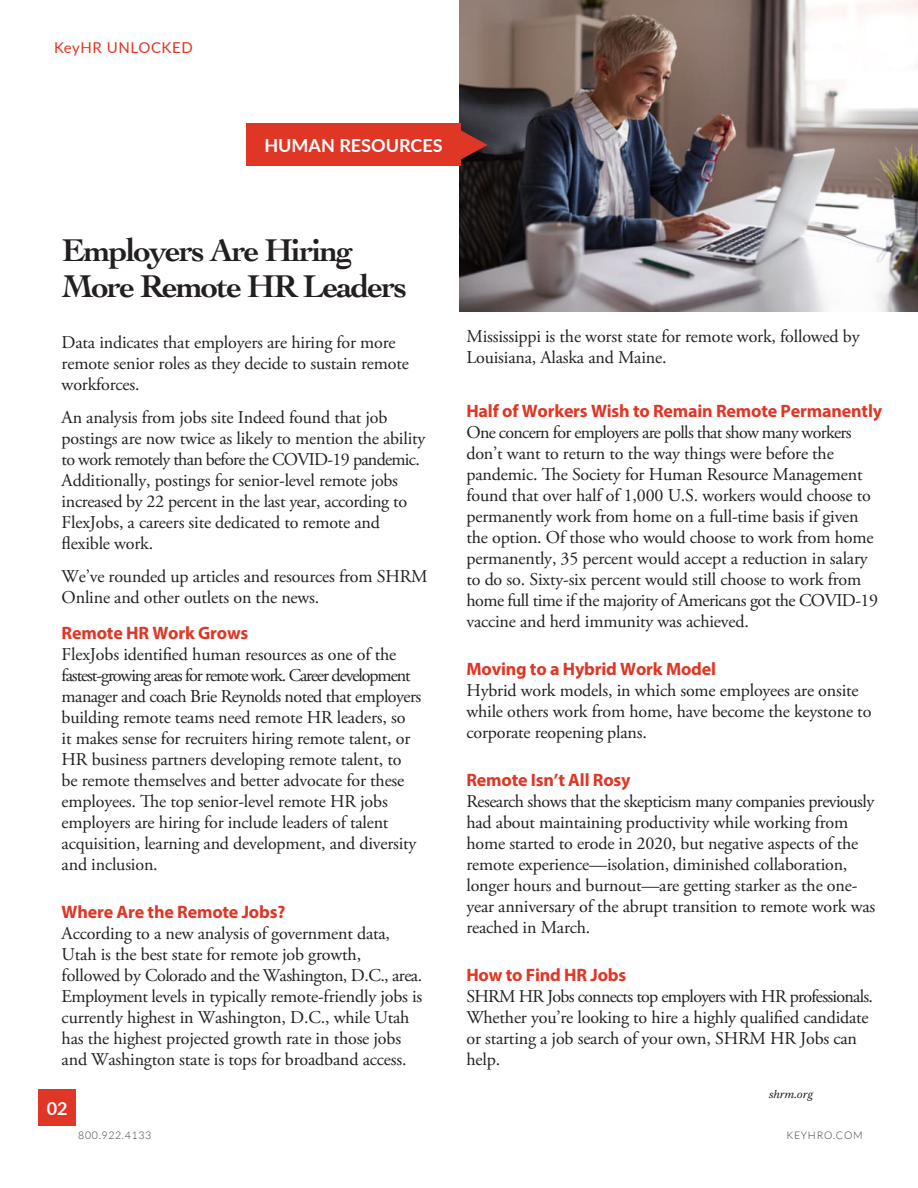
<style>
.page{position:relative;width:918px;height:1188px;background:#fff}
.page>*{position:absolute;margin:0;border:0;box-sizing:border-box;transform-origin:0 0}
.t1{font:700 33px "Cochin";letter-spacing:-.05em;color:#231f20}
.t2{font:18px/21px "Adobe Garamond Pro";letter-spacing:-.01em;color:#231f20}
.t3{font:700 18px "Myriad Pro";letter-spacing:-.01em;color:#df3625}
.t4{font:700 18px "Lato";color:#fff}
.Title_2{font:15px "Lato";letter-spacing:.04em;color:#df3625}
.Newsletter{font:12px "Kepl MM It 385 575 8";color:#231f20}
.t5{font:300 10.5px "Lato";letter-spacing:.07em;color:#3e3e3f}
</style>
<div class="page">
<img style="left:460px;top:0;width:458px;height:311px">
<svg style="left:461px;top:129px;width:27px;height:32px"></svg>
<div style="left:247px;top:123px;width:214px;height:43px;background:#df3625"></div>
<div style="left:38px;top:1090px;width:38px;height:36px;background:#df3625"></div>
<p class="Title_2" style="left:54px;top:36px;width:140px">KeyHR UNLOCKED</p>
<p class="t4" style="left:264px;top:132px;width:180px">HUMAN RESOURCES</p>
<p class="t1" style="left:62px;top:228px;width:292px">Employers Are Hiring</p>
<p class="t1" style="left:62px;top:264px;width:346px">More Remote HR Leaders</p>
<p class="t2" style="left:62px;top:333px;width:349px">Data indicates that employers are hiring for more remote senior roles as they decide to sustain remote workforces.</p>
<p class="t2" style="left:62px;top:408px;width:365px">An analysis from jobs site Indeed found that job postings are now twice as likely to mention the ability to work remotely than before the COVID-19 pandemic.<br>Additionally, postings for senior-level remote jobs increased by 22 percent in the last year, according to FlexJobs, a careers site dedicated to remote and flexible work.</p>
<p class="t2" style="left:62px;top:567px;width:367px">We’ve rounded up articles and resources from SHRM<br>Online and other outlets on the news.</p>
<p class="t3" style="left:62px;top:621px;width:188px">Remote HR Work Grows</p>
<p class="t2" style="left:62px;top:645px;width:361px">FlexJobs identified human resources as one of the fastest-growing areas for remote work. Career development manager and coach Brie Reynolds noted that employers building remote teams need remote HR leaders, so<br>it makes sense for recruiters hiring remote talent, or HR business partners developing remote talent, to be remote themselves and better advocate for these employees. The top senior-level remote HR jobs employers are hiring for include leaders of talent acquisition, learning and development, and diversity and inclusion.</p>
<p class="t3" style="left:62px;top:900px;width:225px">Where Are the Remote Jobs?</p>
<p class="t2" style="left:62px;top:924px;width:362px">According to a new analysis of government data, Utah is the best state for remote job growth, followed by Colorado and the Washington, D.C., area.<br>Employment levels in typically remote-friendly jobs is currently highest in Washington, D.C., while Utah has the highest projected growth rate in those jobs and Washington state is tops for broadband access.</p>
<p class="t4" style="left:47px;top:1095px;width:22px">02</p>
<p class="t2" style="left:466px;top:327px;width:395px">Mississippi is the worst state for remote work, followed by<br>Louisiana, Alaska and Maine.</p>
<p class="t3" style="left:466px;top:400px;width:417px">Half of Workers Wish to Remain Remote Permanently</p>
<p class="t2" style="left:466px;top:423px;width:413px">One concern for employers are polls that show many workers don’t want to return to the way things were before the pandemic. The Society for Human Resource Management found that over half of 1,000 U.S. workers would choose to permanently work from home on a full-time basis if given the option. Of those who would choose to work from home permanently, 35 percent would accept a reduction in salary to do so. Sixty-six percent would still choose to work from home full time if the majority of Americans got the COVID-19 vaccine and herd immunity was achieved.</p>
<p class="t3" style="left:466px;top:658px;width:251px">Moving to a Hybrid Work Model</p>
<p class="t2" style="left:466px;top:681px;width:406px">Hybrid work models, in which some employees are onsite while others work from home, have become the keystone to corporate reopening plans.</p>
<p class="t3" style="left:466px;top:769px;width:166px">Remote Isn’t All Rosy</p>
<p class="t2" style="left:466px;top:792px;width:410px">Research shows that the skepticism many companies previously had about maintaining productivity while working from home started to erode in 2020, but negative aspects of the remote experience—isolation, diminished collaboration, longer hours and burnout—are getting starker as the one&shy;year anniversary of the abrupt transition to remote work was reached in March.</p>
<p class="t3" style="left:466px;top:964px;width:161px">How to Find HR Jobs</p>
<p class="t2" style="left:466px;top:987px;width:408px">SHRM HR Jobs connects top employers with HR professionals.<br>Whether you’re looking to hire a highly qualified candidate or starting a job search of your own, SHRM HR Jobs can help.</p>
<p class="Newsletter" style="left:769px;top:1087px;width:46px">shrm.org</p>
<p class="t5" style="left:78px;top:1129px;width:75px">800.922.4133</p>
<p class="t5" style="left:786px;top:1129px;width:78px">KEYHRO.COM</p>
</div>
